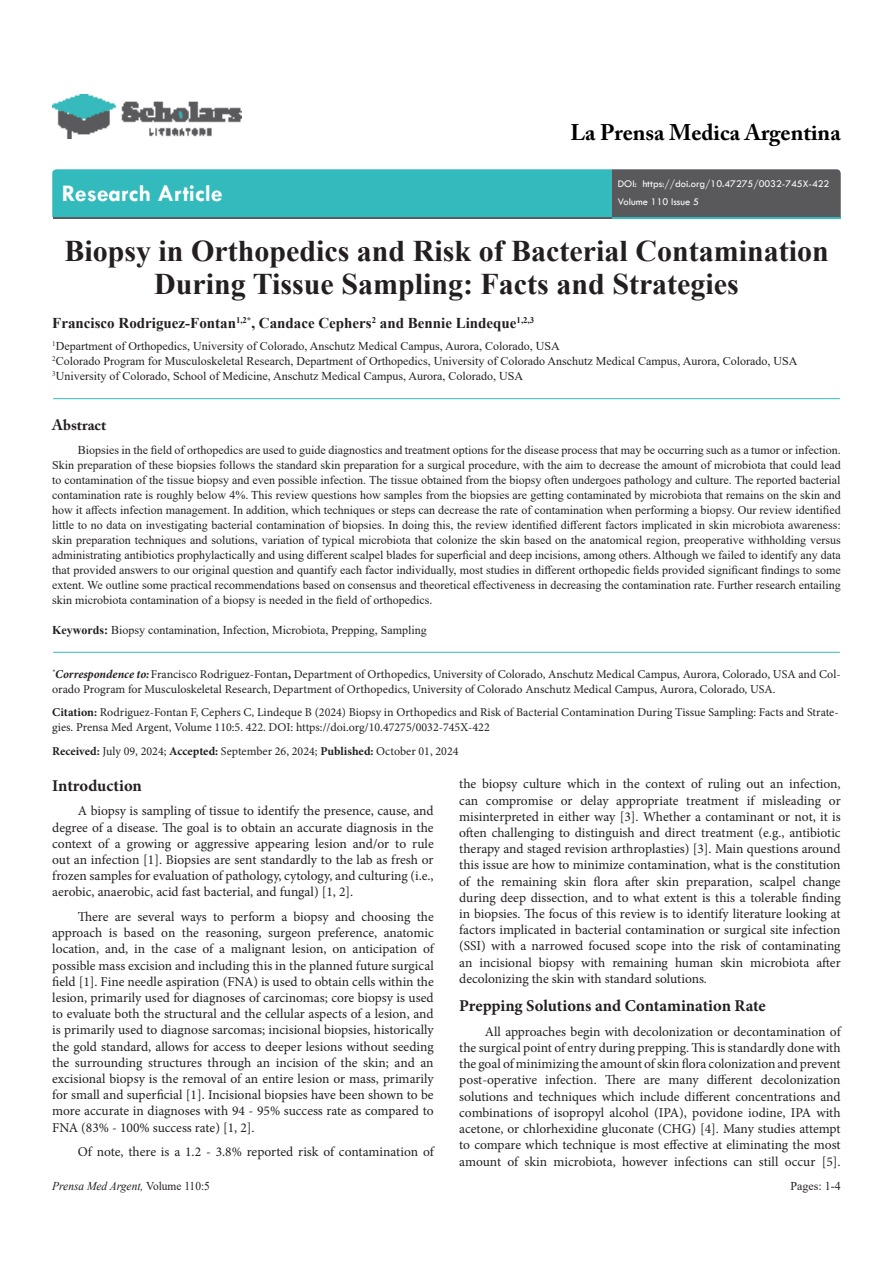
<style>
.page{position:relative;width:893px;height:1263px;background:#fff}
.page>*{position:absolute;margin:0;border:0;box-sizing:border-box;transform-origin:0 0}
.t1{font:700 30px/33px "Times New Roman";color:#231f20;text-align:center}
.No_Spacing{font:700 24px "Tw Cen";color:#fff}
.t2{font:700 22.5px "Adobe Caslon Pro";color:#000}
.BodyText-Heading-01{font:700 16.5px "Minion Pro";letter-spacing:-.005em;color:#231f20}
.AuthorName{font:700 15px "Times New Roman";color:#231f20}
.BodyText-Heading-01-2{font:700 15px "Adobe Caslon Pro";color:#231f20}
.BodyParagraphText{font:13.5px/16.2px "Minion Pro";color:#231f20;text-align:justify}
.t3{font:12px/15px "Times New Roman";color:#231f20;text-align:justify}
.t4{font:12px/15px "Minion Pro";color:#231f20}
.t5{font:italic 12px "Times New Roman";color:#231f20;scale:.95 1}
.t6{font:10.5px "Tw Cen";color:#fff}
.s1{font-weight:700}
.s2{font-weight:700;font-style:italic}
.s3{font-style:normal}
</style>
<div class="page">
<hr style="left:53px;top:217px;width:559px;height:1px;background:#59595c">
<svg style="left:52px;top:169px;width:789px;height:48px;background:#3f9ea1"></svg>
<hr style="left:612px;top:217px;width:229px;height:1px;background:#33babd">
<img style="left:52px;top:94px;width:189px;height:45px">
<hr style="left:53px;top:398px;width:787px;height:1px;background:#33babd">
<hr style="left:53px;top:652px;width:787px;height:1px;background:#33babd">
<p class="No_Spacing" style="left:62px;top:179px;width:162px">Research Article</p>
<p class="t2" style="left:570px;top:119px;width:272px">La Prensa Medica Argentina</p>
<p class="t6" style="left:618px;top:178px;width:213px">DOI: https://doi.org/10.47275/0032-745X-422</p>
<p class="t6" style="left:618px;top:196px;width:83px">Volume 110 Issue 5</p>
<p class="t1" style="left:64px;top:233px;width:766px">Biopsy in Orthopedics and Risk of Bacterial Contamination<br>During Tissue Sampling: Facts and Strategies</p>
<p class="AuthorName" style="left:52px;top:312px;width:483px">Francisco Rodriguez-Fontan<sup>1,2*</sup>, Candace Cephers<sup>2</sup> and Bennie Lindeque<sup>1,2,3</sup></p>
<p class="t3" style="left:52px;top:338px;width:509px"><sup>1</sup>Department of Orthopedics, University of Colorado, Anschutz Medical Campus, Aurora, Colorado, USA</p>
<p class="t3" style="left:52px;top:353px;width:747px"><sup>2</sup>Colorado Program for Musculoskeletal Research, Department of Orthopedics, University of Colorado Anschutz Medical Campus, Aurora, Colorado, USA</p>
<p class="t3" style="left:52px;top:368px;width:472px"><sup>3</sup>University of Colorado, School of Medicine, Anschutz Medical Campus, Aurora, Colorado, USA</p>
<p class="BodyText-Heading-01-2" style="left:52px;top:416px;width:55px">Abstract</p>
<p class="t3" style="left:52px;top:442px;width:790px;text-indent:26px">Biopsies in the field of orthopedics are used to guide diagnostics and treatment options for the disease process that may be occurring such as a tumor or infection.<br>Skin preparation of these biopsies follows the standard skin preparation for a surgical procedure, with the aim to decrease the amount of microbiota that could lead to contamination of the tissue biopsy and even possible infection. The tissue obtained from the biopsy often undergoes pathology and culture. The reported bacterial contamination rate is roughly below 4%. This review questions how samples from the biopsies are getting contaminated by microbiota that remains on the skin and how it affects infection management. In addition, which techniques or steps can decrease the rate of contamination when performing a biopsy. Our review identified little to no data on investigating bacterial contamination of biopsies. In doing this, the review identified different factors implicated in skin microbiota awareness: skin preparation techniques and solutions, variation of typical microbiota that colonize the skin based on the anatomical region, preoperative withholding versus administrating antibiotics prophylactically and using different scalpel blades for superficial and deep incisions, among others. Although we failed to identify any data that provided answers to our original question and quantify each factor individually, most studies in different orthopedic fields provided significant findings to some extent. We outline some practical recommendations based on consensus and theoretical effectiveness in decreasing the contamination rate. Further research entailing skin microbiota contamination of a biopsy is needed in the field of orthopedics.</p>
<p class="t3" style="left:52px;top:622px;width:376px"><span class="s1">Keywords:</span> Biopsy contamination, Infection, Microbiota, Prepping, Sampling</p>
<p class="t4" style="left:52px;top:666px;width:790px"><sup>*</sup><span class="s2">Correspondence to:</span>Francisco Rodriguez-Fontan<span class="s1">,</span> Department of Orthopedics, University of Colorado, Anschutz Medical Campus, Aurora, Colorado, USA and Col&shy;orado Program for Musculoskeletal Research, Department of Orthopedics, University of Colorado Anschutz Medical Campus, Aurora, Colorado, USA.</p>
<p class="t4" style="left:52px;top:705px;width:788px"><span class="s1">Citation:</span> Rodriguez-Fontan F, Cephers C, Lindeque B (2024) Biopsy in Orthopedics and Risk of Bacterial Contamination During Tissue Sampling: Facts and Strate&shy;gies. Prensa Med Argent, Volume 110:5. 422. DOI: https://doi.org/10.47275/0032-745X-422</p>
<p class="t4" style="left:52px;top:743px;width:408px"><span class="s1">Received:</span> July 09, 2024; <span class="s1">Accepted:</span> September 26, 2024; <span class="s1">Published:</span> October 01, 2024</p>
<p class="BodyText-Heading-01" style="left:52px;top:774px;width:91px">Introduction</p>
<p class="BodyParagraphText" style="left:52px;top:803px;width:383px;text-indent:26px">A biopsy is sampling of tissue to identify the presence, cause, and degree of a disease. The goal is to obtain an accurate diagnosis in the context of a growing or aggressive appearing lesion and/or to rule out an infection [1]. Biopsies are sent standardly to the lab as fresh or frozen samples for evaluation of pathology, cytology, and culturing (i.e., aerobic, anaerobic, acid fast bacterial, and fungal) [1, 2].</p>
<p class="BodyParagraphText" style="left:52px;top:909px;width:383px;text-indent:26px">There are several ways to perform a biopsy and choosing the approach is based on the reasoning, surgeon preference, anatomic location, and, in the case of a malignant lesion, on anticipation of possible mass excision and including this in the planned future surgical field [1]. Fine needle aspiration (FNA) is used to obtain cells within the lesion, primarily used for diagnoses of carcinomas; core biopsy is used to evaluate both the structural and the cellular aspects of a lesion, and is primarily used to diagnose sarcomas; incisional biopsies, historically the gold standard, allows for access to deeper lesions without seeding the surrounding structures through an incision of the skin; and an excisional biopsy is the removal of an entire lesion or mass, primarily for small and superficial [1]. Incisional biopsies have been shown to be more accurate in diagnoses with 94 - 95% success rate as compared to FNA (83% - 100% success rate) [1, 2].</p>
<p class="BodyParagraphText" style="left:78px;top:1144px;width:357px">Of note, there is a 1.2 - 3.8% reported risk of contamination of</p>
<p class="BodyParagraphText" style="left:459px;top:776px;width:383px">the biopsy culture which in the context of ruling out an infection, can compromise or delay appropriate treatment if misleading or misinterpreted in either way [3]. Whether a contaminant or not, it is often challenging to distinguish and direct treatment (e.g., antibiotic therapy and staged revision arthroplasties) [3]. Main questions around this issue are how to minimize contamination, what is the constitution of the remaining skin flora after skin preparation, scalpel change during deep dissection, and to what extent is this a tolerable finding in biopsies. The focus of this review is to identify literature looking at factors implicated in bacterial contamination or surgical site infection (SSI) with a narrowed focused scope into the risk of contaminating an incisional biopsy with remaining human skin microbiota after decolonizing the skin with standard solutions.</p>
<p class="BodyText-Heading-01" style="left:459px;top:994px;width:308px">Prepping Solutions and Contamination Rate</p>
<p class="BodyParagraphText" style="left:459px;top:1023px;width:383px;text-indent:26px">All approaches begin with decolonization or decontamination of the surgical point of entry during prepping. This is standardly done with the goal of minimizing the amount of skin flora colonization and prevent post-operative infection. There are many different decolonization solutions and techniques which include different concentrations and combinations of isopropyl alcohol (IPA), povidone iodine, IPA with acetone, or chlorhexidine gluconate (CHG) [4]. Many studies attempt to compare which technique is most effective at eliminating the most amount of skin microbiota, however infections can still occur [5].</p>
<p class="t5" style="left:52px;top:1177px;width:167px">Prensa Med Argent, <span class="s3">Volume 110:5</span></p>
<p class="t3" style="left:790px;top:1178px;width:52px">Pages: 1-4</p>
</div>
